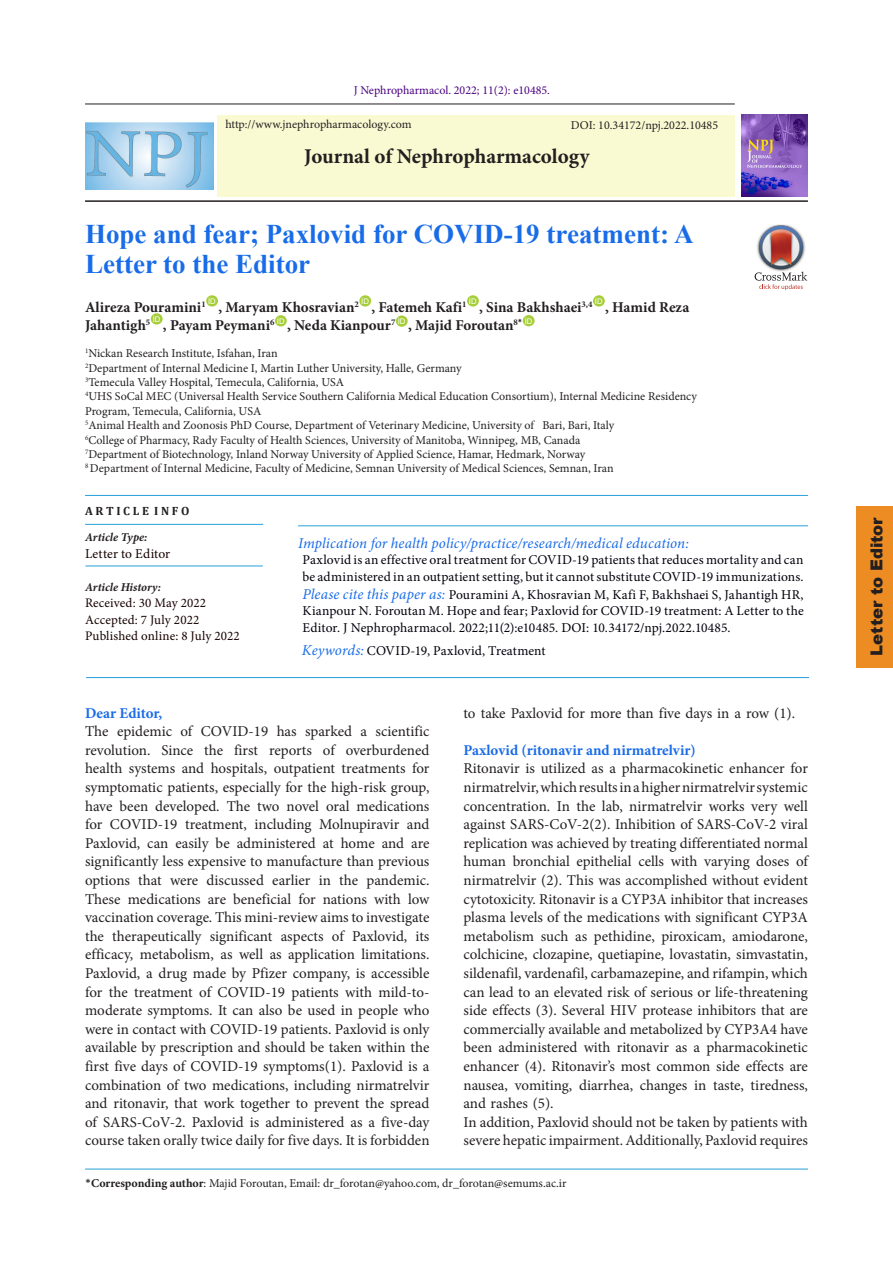
<style>
.page{position:relative;width:893px;height:1263px;background:#fff}
.page>*{position:absolute;margin:0;border:0;box-sizing:border-box;transform-origin:0 0}
.t1{font:700 27px/30px "Times New Roman";color:#196ce8}
.t2{font:700 21px "Minion Pro";color:#231f20}
.t3{font:900 16.5px "Arial";color:#231f20}
.t4{font:15px/18.6px "Minion Pro";color:#231f20;text-align:justify}
.t5{font:700 15px "Minion Pro";color:#231f20}
.abstract{font:italic 15px "Minion Pro";letter-spacing:.005em;color:#196ce8}
.Normal__Web{font:700 15px "Minion Pro";color:#196ce8}
.abstract-2{font:13.5px/16.5px "Minion Pro";letter-spacing:.005em;color:#00000b}
.t6{font:13.5px "Minion Pro";letter-spacing:.005em;color:#170000}
.t7{font:13.05px "Minion Pro";letter-spacing:.01em;color:#170000}
.t8{font:12px/14.4px "Minion Pro";color:#231f20}
.t9{font:12px "Minion Pro";color:#4b0082}
.t10{font:italic 700 12px "Minion Pro";color:#231f20}
.t11{font:700 12px "Cambria";color:#231f20}
.t12{font:7.8px "Arial";color:#fff}
.s1{font-style:italic;font-size:15px;color:#196ce8}
.s2{font-family:"Calibri"}
.s3{font-weight:700}
</style>
<div class="page">
<hr style="left:85px;top:104px;width:650px;height:1px;background:#231f20">
<hr style="left:85px;top:200px;width:723px;height:2px;background:#231f20">
<div style="left:217px;top:115px;width:518px;height:81px;background:#fafad2"></div>
<img style="left:741px;top:115px;width:66px;height:82px">
<div style="left:206px;top:295px;width:12px;height:12px;background:#a6ce39;border-radius:50%"></div>
<div style="left:359px;top:295px;width:12px;height:12px;background:#a6ce39;border-radius:50%"></div>
<div style="left:467px;top:295px;width:12px;height:12px;background:#a6ce39;border-radius:50%"></div>
<div style="left:593px;top:295px;width:12px;height:12px;background:#a6ce39;border-radius:50%"></div>
<div style="left:151px;top:313px;width:12px;height:12px;background:#a6ce39;border-radius:50%"></div>
<div style="left:275px;top:315px;width:12px;height:11px;background:#a6ce39;border-radius:50%"></div>
<div style="left:396px;top:315px;width:12px;height:12px;background:#a6ce39;border-radius:50%"></div>
<div style="left:523px;top:315px;width:12px;height:11px;background:#a6ce39;border-radius:50%"></div>
<hr style="left:85px;top:1169px;width:723px;height:1px;background:#28a0da">
<svg style="left:755px;top:225px;width:52px;height:65px"></svg>
<hr style="left:298px;top:525px;width:510px;height:1px;background:#28a0da">
<hr style="left:85px;top:495px;width:723px;height:1px;background:#28a0da">
<hr style="left:86px;top:677px;width:723px;height:1px;background:#28a0da">
<hr style="left:85px;top:524px;width:178px;height:1px;background:#28a0da">
<hr style="left:85px;top:566px;width:178px;height:1px;background:#28a0da">
<img style="left:85px;top:122px;width:128px;height:67px">
<div style="left:856px;top:506px;width:37px;height:161px;background:#ec8c22"></div>
<p class="t9" style="left:354px;top:82px;width:198px">J Nephropharmacol. 2022; 11(2): e10485.</p>
<p class="t8" style="left:225px;top:117px;width:188px">http://www.jnephropharmacology.com</p>
<p class="t8" style="left:571px;top:118px;width:149px">DOI: 10.34172/npj.2022.10485</p>
<p class="t2" style="left:304px;top:142px;width:287px">Journal of Nephropharmacology</p>
<p class="t1" style="left:85px;top:218px;width:610px">Hope and fear; Paxlovid for COVID-19 treatment: A<br>Letter to the Editor</p>
<p class="t5" style="left:85px;top:297px;width:122px">Alireza Pouramini<sup>1</sup></p>
<p class="t12" style="left:208px;top:296px;width:9px">ID</p>
<p class="t12" style="left:361px;top:296px;width:9px">ID</p>
<p class="t12" style="left:469px;top:296px;width:9px">ID</p>
<p class="t12" style="left:595px;top:296px;width:9px">ID</p>
<p class="t5" style="left:218px;top:297px;width:142px">, Maryam Khosravian<sup>2</sup></p>
<p class="t5" style="left:371px;top:297px;width:97px">, Fatemeh Kafi<sup>1</sup></p>
<p class="t5" style="left:479px;top:297px;width:115px">, Sina Bakhshaei<sup>3,4</sup></p>
<p class="t5" style="left:605px;top:297px;width:86px">, Hamid Reza</p>
<p class="t12" style="left:153px;top:314px;width:9px">ID</p>
<p class="t5" style="left:163px;top:315px;width:113px">, Payam Peymani<sup>6</sup></p>
<p class="t12" style="left:277px;top:316px;width:9px">ID</p>
<p class="t5" style="left:287px;top:315px;width:110px">, Neda Kianpour<sup>7</sup></p>
<p class="t12" style="left:398px;top:316px;width:9px">ID</p>
<p class="t5" style="left:408px;top:315px;width:116px">, Majid Foroutan<sup>8</sup><sup>*</sup></p>
<p class="t12" style="left:525px;top:316px;width:9px">ID</p>
<p class="t8" style="left:85px;top:346px;width:194px"><sup>1</sup>Nickan Research Institute, Isfahan, Iran</p>
<p class="t8" style="left:85px;top:361px;width:378px"><sup>2</sup>Department of Internal Medicine I, Martin Luther University, Halle, Germany</p>
<p class="t8" style="left:85px;top:375px;width:261px"><sup>3</sup>Temecula Valley Hospital, Temecula, California, USA</p>
<p class="t8" style="left:85px;top:389px;width:613px"><sup>4</sup>UHS SoCal MEC (Universal Health Service Southern California Medical Education Consortium), Internal Medicine Residency<br>Program, Temecula, California, USA</p>
<p class="t8" style="left:85px;top:418px;width:531px"><sup>5</sup>Animal Health and Zoonosis PhD Course, Department of Veterinary Medicine, University of Bari, Bari, Italy</p>
<p class="t8" style="left:85px;top:433px;width:497px"><sup>6</sup>College of Pharmacy, Rady Faculty of Health Sciences, University of Manitoba, Winnipeg, MB, Canada</p>
<p class="t8" style="left:85px;top:447px;width:502px"><sup>7</sup>Department of Biotechnology, Inland Norway University of Applied Science, Hamar, Hedmark, Norway</p>
<p class="t8" style="left:85px;top:461px;width:530px"><sup>8</sup> Department of Internal Medicine, Faculty of Medicine, Semnan University of Medical Sciences, Semnan, Iran</p>
<p class="t5" style="left:85px;top:315px;width:67px">Jahantigh<sup>5</sup></p>
<p class="t11" style="left:85px;top:503px;width:106px">A R T I C L E I N F O</p>
<p class="t10" style="left:85px;top:529px;width:64px">Article Type:</p>
<p class="t6" style="left:85px;top:544px;width:87px">Letter to Editor</p>
<p class="t10" style="left:85px;top:578px;width:78px">Article History:</p>
<p class="t7" style="left:85px;top:594px;width:123px">Received: 30 May 2022</p>
<p class="t7" style="left:85px;top:611px;width:116px">Accepted: 7 July 2022</p>
<p class="t7" style="left:85px;top:627px;width:156px">Published online: 8 July 2022</p>
<p class="abstract" style="left:298px;top:533px;width:392px">Implication for health policy/practice/research/medical education:</p>
<p class="abstract-2" style="left:303px;top:552px;width:503px">Paxlovid is an effective oral treatment for COVID-19 patients that reduces mortality and can be administered in an outpatient setting, but it cannot substitute COVID-19 immunizations.</p>
<p class="abstract-2" style="left:303px;top:586px;width:503px;text-align:justify"><span class="s1">Please cite this paper as:</span> Pouramini A, Khosravian M, Kafi F, Bakhshaei S, Jahantigh HR, Kianpour N. Foroutan M. Hope and fear; Paxlovid for COVID-19 treatment: A Letter to the Editor. J Nephropharmacol. 2022;11(2):e10485. DOI: 10.34172/npj.2022.10485.</p>
<p class="abstract-2" style="left:302px;top:642px;width:245px"><span class="s1">Keywords:</span> COVID-19, Paxlovid, Treatment</p>
<p class="Normal__Web" style="left:85px;top:702px;width:79px">Dear Editor,</p>
<p class="t4" style="left:85px;top:722px;width:346px">The epidemic of COVID-19 has sparked a scientific revolution. Since the first reports of overburdened health systems and hospitals, outpatient treatments for symptomatic patients, especially for the high-risk group, have been developed. The two novel oral medications for COVID-19 treatment, including Molnupiravir and Paxlovid, can easily be administered at home and are significantly less expensive to manufacture than previous options that were discussed earlier in the pandemic.<br>These medications are beneficial for nations with low vaccination coverage. This mini-review aims to investigate the therapeutically significant aspects of Paxlovid, its efficacy, metabolism, as well as application limitations.<br>Paxlovid, a drug made by Pfizer company, is accessible for the treatment of COVID-19 patients with mild-to&shy;moderate symptoms. It can also be used in people who were in contact with COVID-19 patients. Paxlovid is only available by prescription and should be taken within the first five days of COVID-19 symptoms(1). Paxlovid is a combination of two medications, including nirmatrelvir and ritonavir, that work together to prevent the spread of SARS-CoV-2. Paxlovid is administered as a five-day course taken orally twice daily for five days. It is forbidden</p>
<p class="t4" style="left:463px;top:703px;width:333px">to take Paxlovid for more than five days in a row (1).</p>
<p class="Normal__Web" style="left:463px;top:739px;width:234px">Paxlovid (ritonavir and nirmatrelvir)</p>
<p class="t4" style="left:463px;top:759px;width:346px">Ritonavir is utilized as a pharmacokinetic enhancer for nirmatrelvir, whichresultsinahighernirmatrelvirsystemic concentration. In the lab, nirmatrelvir works very well against SARS-CoV-2(2). Inhibition of SARS-CoV-2 viral replication was achieved by treating differentiated normal human bronchial epithelial cells with varying doses of nirmatrelvir (2). This was accomplished without evident cytotoxicity. Ritonavir is a CYP3A inhibitor that increases plasma levels of the medications with significant CYP3A metabolism such as pethidine, piroxicam, amiodarone, colchicine, clozapine, quetiapine, lovastatin, simvastatin, sildenafil, vardenafil, carbamazepine, and rifampin, which can lead to an elevated risk of serious or life-threatening side effects (3). Several HIV protease inhibitors that are commercially available and metabolized by CYP3A4 have been administered with ritonavir as a pharmacokinetic enhancer (4). Ritonavir’s most common side effects are nausea, vomiting, diarrhea, changes in taste, tiredness, and rashes (5).</p>
<p class="t4" style="left:463px;top:1113px;width:346px">In addition, Paxlovid should not be taken by patients with severe hepatic impairment. Additionally, Paxlovid requires</p>
<p class="t8" style="left:85px;top:1176px;width:483px"><span class="s2">*</span><span class="s3">Corresponding author</span>: Majid Foroutan, Email: dr_forotan@yahoo.com, dr_forotan@semums.ac.ir</p>
<p class="t3" style="left:864px;top:656px;width:140px;rotate:-90deg">Letter to Editor</p>
</div>
